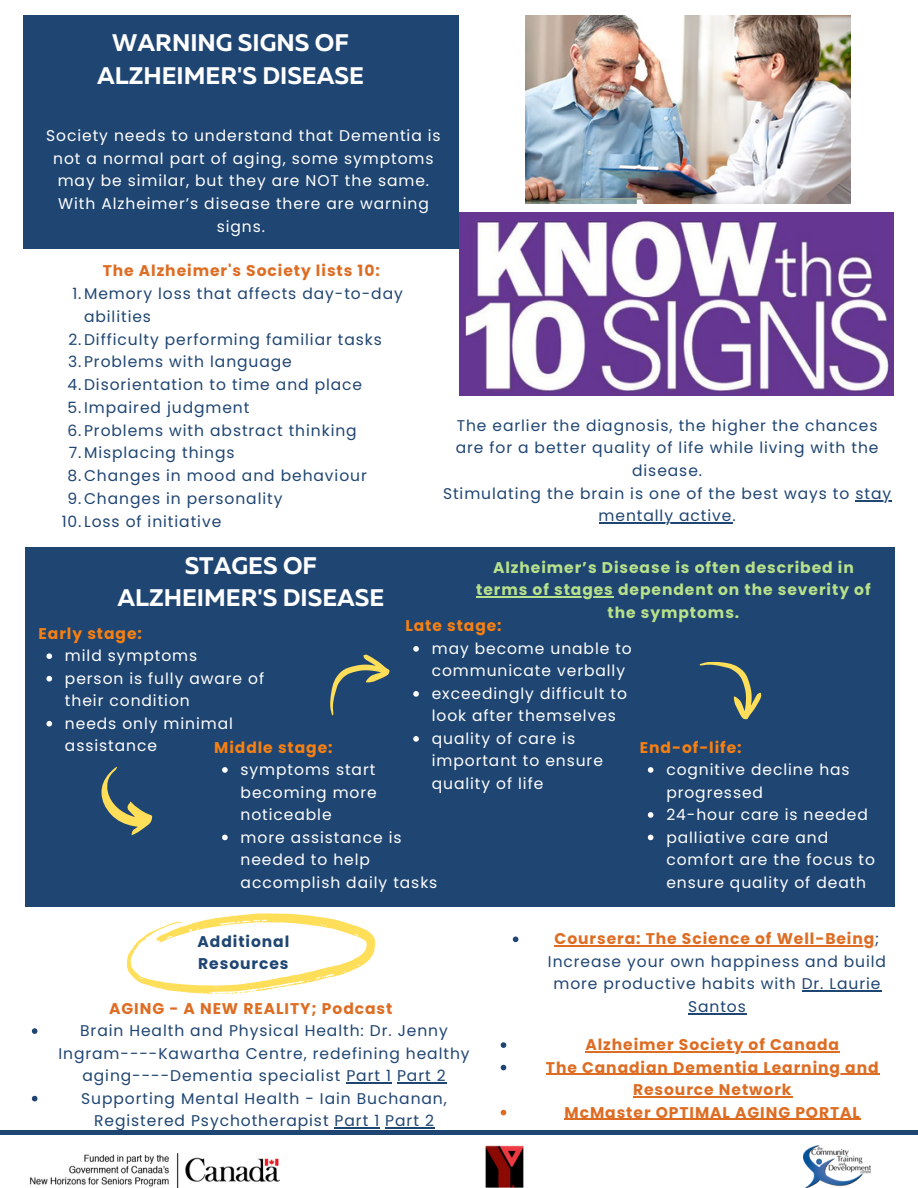
<style>
.page{position:relative;width:918px;height:1188px;background:#fff}
.page>*{position:absolute;margin:0;border:0;box-sizing:border-box;transform-origin:0 0}
.t1{font:700 24px/32.7px "Muller";color:#fff;text-align:center}
.t2{font:15.45px/22.5px "Poppins";letter-spacing:.06em;color:#1f4572;text-align:center}
.t3{font:15.45px/22.5px "Poppins";letter-spacing:.06em;color:#fff}
.t4{font:700 15.45px/22.5px "Poppins";letter-spacing:.06em;color:#de6d24;text-align:center}
.t5{font:700 15.45px/22.5px "Poppins";letter-spacing:.06em;color:#b8e28a;text-align:center}
.t6{font:700 15.45px "Poppins";letter-spacing:.06em;color:#f78012}
.t7{font:700 15.45px "Poppins";letter-spacing:.06em;color:#1f4572}
.s1{font-weight:700;color:#de6d24}
</style>
<div class="page">
<img style="left:804px;top:1146px;width:66px;height:42px">
<img style="left:485px;top:1145px;width:39px;height:43px">
<img style="left:30px;top:1154px;width:249px;height:34px">
<hr style="left:0;top:1131px;width:918px;height:4px;background:#1f4572">
<img style="left:459px;top:213px;width:434px;height:182px">
<div style="left:24px;top:15px;width:435px;height:234px;background:#1f4572"></div>
<img style="left:526px;top:15px;width:325px;height:188px">
<div style="left:25px;top:547px;width:869px;height:360px;background:#1f4572"></div>
<svg style="left:101px;top:767px;width:51px;height:68px"></svg>
<svg style="left:330px;top:655px;width:60px;height:60px"></svg>
<svg style="left:699px;top:662px;width:63px;height:58px"></svg>
<svg style="left:126px;top:913px;width:249px;height:81px"></svg>
<hr style="left:856px;top:500px;width:36px;height:1px;background:#1f4572">
<hr style="left:599px;top:523px;width:133px;height:1px;background:#1f4572">
<hr style="left:476px;top:596px;width:138px;height:1px;background:#b8e28a">
<svg style="left:46px;top:653px;width:6px;height:6px"></svg>
<svg style="left:46px;top:676px;width:6px;height:6px"></svg>
<svg style="left:46px;top:721px;width:6px;height:6px"></svg>
<svg style="left:222px;top:767px;width:6px;height:6px"></svg>
<svg style="left:222px;top:835px;width:6px;height:5px"></svg>
<svg style="left:413px;top:646px;width:6px;height:6px"></svg>
<svg style="left:413px;top:691px;width:6px;height:6px"></svg>
<svg style="left:413px;top:736px;width:6px;height:6px"></svg>
<svg style="left:648px;top:767px;width:5px;height:6px"></svg>
<svg style="left:648px;top:812px;width:5px;height:6px"></svg>
<svg style="left:648px;top:835px;width:5px;height:5px"></svg>
<svg style="left:501px;top:1042px;width:5px;height:6px"></svg>
<hr style="left:585px;top:1051px;width:255px;height:1px;background:#de6d24">
<svg style="left:501px;top:1065px;width:5px;height:5px"></svg>
<hr style="left:546px;top:1074px;width:334px;height:1px;background:#de6d24">
<hr style="left:633px;top:1096px;width:159px;height:1px;background:#de6d24">
<svg style="left:501px;top:1110px;width:5px;height:5px"></svg>
<hr style="left:565px;top:1119px;width:296px;height:1px;background:#de6d24">
<svg style="left:32px;top:1028px;width:5px;height:6px"></svg>
<hr style="left:346px;top:1082px;width:46px;height:1px;background:#1f4572">
<hr style="left:397px;top:1082px;width:50px;height:1px;background:#1f4572">
<svg style="left:32px;top:1096px;width:5px;height:5px"></svg>
<hr style="left:335px;top:1127px;width:45px;height:1px;background:#1f4572">
<hr style="left:385px;top:1127px;width:50px;height:1px;background:#1f4572">
<svg style="left:513px;top:937px;width:5px;height:5px"></svg>
<hr style="left:555px;top:946px;width:320px;height:1px;background:#de6d24">
<hr style="left:802px;top:991px;width:79px;height:1px;background:#1f4572">
<hr style="left:688px;top:1013px;width:59px;height:1px;background:#1f4572">
<p class="t1" style="left:97px;top:29px;width:268px">WARNING SIGNS OF<br>ALZHEIMER'S DISEASE</p>
<p class="t3" style="left:46px;top:124px;width:396px;text-align:center">Society needs to understand that Dementia is not a normal part of aging, some symptoms may be similar, but they are NOT the same.<br>With Alzheimer’s disease there are warning signs.</p>
<p class="t4" style="left:103px;top:260px;width:279px">The Alzheimer's Society lists 10:</p>
<p class="t2" style="left:84px;top:282px;width:320px;text-align:left;text-indent:-12px">1.Memory loss that affects day-to-day abilities</p>
<p class="t2" style="left:68px;top:328px;width:315px">2.Difficulty performing familiar tasks</p>
<p class="t2" style="left:68px;top:351px;width:225px">3.Problems with language</p>
<p class="t2" style="left:68px;top:374px;width:296px">4.Disorientation to time and place</p>
<p class="t2" style="left:68px;top:396px;width:183px">5.Impaired judgment</p>
<p class="t2" style="left:68px;top:419px;width:291px">6.Problems with abstract thinking</p>
<p class="t2" style="left:69px;top:442px;width:167px">7.Misplacing things</p>
<p class="t2" style="left:68px;top:464px;width:301px">8.Changes in mood and behaviour</p>
<p class="t2" style="left:68px;top:487px;width:216px">9.Changes in personality</p>
<p class="t2" style="left:62px;top:510px;width:161px">10.Loss of initiative</p>
<p class="t2" style="left:456px;top:414px;width:424px">The earlier the diagnosis, the higher the chances are for a better quality of life while living with the disease.</p>
<p class="t2" style="left:443px;top:482px;width:450px">Stimulating the brain is one of the best ways to stay mentally active.</p>
<p class="t5" style="left:476px;top:556px;width:396px">Alzheimer’s Disease is often described in terms of stages dependent on the severity of the symptoms.</p>
<p class="t1" style="left:117px;top:551px;width:268px">STAGES OF<br>ALZHEIMER'S DISEASE</p>
<p class="t6" style="left:405px;top:615px;width:98px">Late stage:</p>
<p class="t6" style="left:39px;top:623px;width:105px">Early stage:</p>
<p class="t3" style="left:432px;top:637px;width:202px">may become unable to communicate verbally</p>
<p class="t3" style="left:432px;top:682px;width:197px">exceedingly difficult to look after themselves</p>
<p class="t3" style="left:432px;top:727px;width:173px">quality of care is important to ensure quality of life</p>
<p class="t3" style="left:65px;top:645px;width:134px">mild symptoms</p>
<p class="t3" style="left:65px;top:667px;width:201px">person is fully aware of their condition</p>
<p class="t3" style="left:65px;top:712px;width:170px">needs only minimal assistance</p>
<p class="t6" style="left:214px;top:736px;width:120px">Middle stage:</p>
<p class="t6" style="left:640px;top:736px;width:103px">End-of-life:</p>
<p class="t3" style="left:666px;top:758px;width:185px">cognitive decline has progressed</p>
<p class="t3" style="left:666px;top:803px;width:203px">24-hour care is needed</p>
<p class="t3" style="left:666px;top:826px;width:210px">palliative care and comfort are the focus to ensure quality of death</p>
<p class="t3" style="left:241px;top:758px;width:138px;text-align:justify">symptoms start becoming more noticeable</p>
<p class="t3" style="left:241px;top:826px;width:198px">more assistance is needed to help accomplish daily tasks</p>
<p class="t7" style="left:198px;top:931px;width:93px">Additional</p>
<p class="t7" style="left:198px;top:953px;width:92px">Resources</p>
<p class="t4" style="left:109px;top:997px;width:285px">AGING - A NEW REALITY; Podcast</p>
<p class="t2" style="left:58px;top:1020px;width:413px">Brain Health and Physical Health: Dr. Jenny<br>Ingram----Kawartha Centre, redefining healthy aging----Dementia specialist Part 1 Part 2</p>
<p class="t2" style="left:81px;top:1087px;width:367px">Supporting Mental Health - Iain Buchanan,<br>Registered Psychotherapist Part 1 Part 2</p>
<p class="t2" style="left:548px;top:928px;width:340px"><span class="s1">Coursera: The Science of Well-Being</span>;<br>Increase your own happiness and build more productive habits with Dr. Laurie<br>Santos</p>
<p class="t4" style="left:585px;top:1034px;width:255px">Alzheimer Society of Canada</p>
<p class="t4" style="left:546px;top:1056px;width:334px">The Canadian Dementia Learning and<br>Resource Network</p>
<p class="t4" style="left:565px;top:1101px;width:297px">McMaster OPTIMAL AGING PORTAL</p>
</div>
